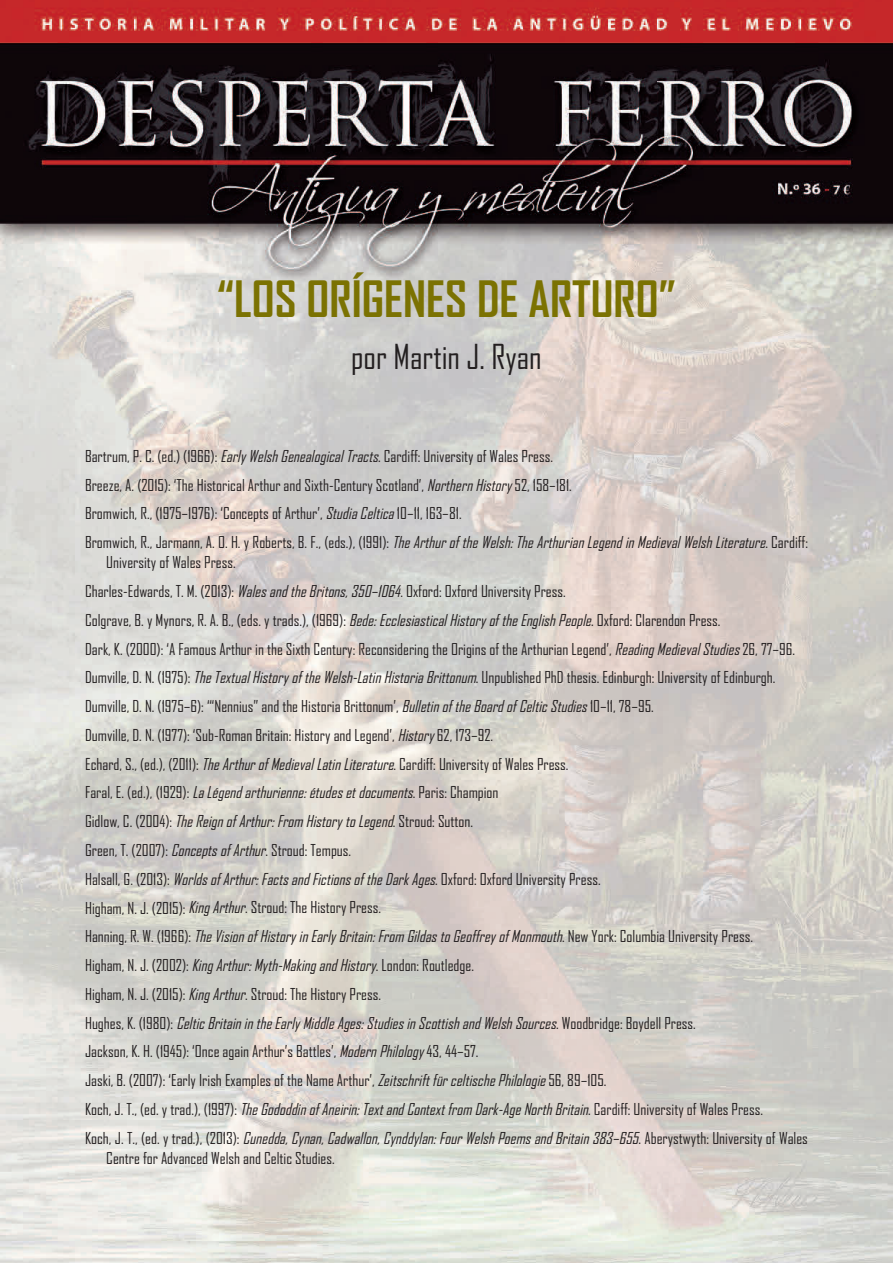
<style>
.page{position:relative;width:893px;height:1263px;background:#fff}
.page>*{position:absolute;margin:0;border:0;box-sizing:border-box;transform-origin:0 0}
.t1{font:700 48px "Agency FB";color:#7b7202}
.t2{font:33px "Agency FB";color:#231f20}
.t3{font:15.75px/28.8px "Agency FB";color:#231f20}
.s1{font-style:italic}
</style>
<div class="page">
<img style="left:0;top:0;width:893px;height:1263px">
<h1 class="t1" style="left:217px;top:273px;width:460px">“LOS ORÍGENES DE ARTURO”</h1>
<h2 class="t2" style="left:351px;top:339px;width:192px">por Martin J. Ryan</h2>
<p class="t3" style="left:85px;top:442px;width:724px">Bartrum, P. C. (ed.) (1966): <span class="s1">EarlyWelshGenealogicalTracts</span>. Cardiff: University of Wales Press.<br>Breeze, A. (2015): ‘The Historical Arthur and Sixth-Century Scotland’, <span class="s1">NorthernHistory</span>52, 158–181.<br>Bromwich, R., (1975–1976): ‘Concepts of Arthur’, <span class="s1">StudiaCeltica</span>10–11, 163–81.<br>B r o m w i c h , R . , J a r m a n n , A . O . H . y R o b e r t s , B . F . , ( e d s . ) , ( 1 9 9 1 ) : <span class="s1">TheArthuroftheWelsh:TheArthurianLegendinMedievalWelshLiterature</span>. C a r d i ff :</p>
<p class="t3" style="left:85px;top:549px;width:724px;text-indent:21px">University of Wales Press.<br>Charles-Edwards, T. M. (2013): <span class="s1">WalesandtheBritons,350–1064</span>. Oxford: Oxford University Press.<br>Colgrave, B. y Mynors, R. A. B., (eds. y trads.), (1969): <span class="s1">Bede:EcclesiasticalHistoryoftheEnglishPeople</span>. Oxford: Clarendon Press.<br>Dark, K. (2000): ‘A Famous Arthur in the Sixth Century: Reconsidering the Origins of the Arthurian Legend’, <span class="s1">ReadingMedievalStudies</span>26, 77–96.<br>Dumville, D. N. (1975): <span class="s1">TheTextualHistoryoftheWelsh-LatinHistoriaBrittonum</span>. Unpublished PhD thesis. Edinburgh: University of Edinburgh.<br>Dumville, D. N. (1975–6): ‘“Nennius” and the Historia Brittonum’, <span class="s1">BulletinoftheBoardofCelticStudies</span>10–11, 78–95.<br>Dumville, D. N. (1977): ‘Sub-Roman Britain: History and Legend’, <span class="s1">History</span>62, 173–92.<br>Echard, S., (ed.), (2011): <span class="s1">TheArthurofMedievalLatinLiterature</span>. Cardiff: University of Wales Press.<br>F a r a l , E . ( e d . ) , ( 1 9 2 9 ) : <span class="s1">LaLégendarthurienne:étudesetdocuments</span>. P a r i s : C h a m p i o n<br>G i d l o w , C . ( 2 0 0 4 ) : <span class="s1">TheReignofArthur:From HistorytoLegend</span>. S t r o u d : S u t t o n .<br>Green, T. (2007): <span class="s1">ConceptsofArthur</span>. Stroud: Tempus.<br>Halsall, G. (2013): <span class="s1">WorldsofArthur:FactsandFictionsoftheDarkAges</span>. Oxford: Oxford University Press.<br>Higham, N. J. (2015): <span class="s1">KingArthur</span>. Stroud: The History Press.<br>H a n n i n g , R . W . ( 1 9 6 6 ) : <span class="s1">TheVisionofHistoryinEarlyBritain:From GildastoGeoffreyofMonmouth</span>. N e w Y o r k : C o l u m b i a U n i v e r s i t y P r e s s .<br>Higham, N. J. (2002): <span class="s1">KingArthur:Myth-MakingandHistory</span>. London: Routledge.<br>Higham, N. J. (2015): <span class="s1">KingArthur</span>. Stroud: The History Press.<br>H u g h e s , K . ( 1 9 8 0 ) : <span class="s1">CelticBritainintheEarlyMiddleAges:StudiesinScottishandWelshSources</span>. W o o d b r i d g e : B o y d e l l P r e s s .<br>Jackson, K. H. (1945): ‘Once again Arthur’s Battles’, <span class="s1">ModernPhilology</span>43, 44–57.<br>Jaski, B. (2007): ‘Early Irish Examples of the Name Arthur’, <span class="s1">ZeitschriftfürceltischePhilologie</span>56, 89–105.<br>K o c h , J . T . , ( e d . y t r a d . ) , ( 1 9 9 7 ) : <span class="s1">TheGododdinofAneirin:TextandContextfrom Dark-AgeNorthBritain</span>. C a r d i ff : U n i v e r s i t y o f W a l e s P r e s s .<br>K o c h , J . T . , ( e d . y t r a d . ) , ( 2 0 1 3 ) : <span class="s1">Cunedda,Cynan,Cadwallon,Cynddylan:FourWelshPoemsandBritain383–655</span>. A b e r y s t w y t h : U n i v e r s i t y o f W a l e s</p>
<p class="t3" style="left:106px;top:1144px;width:230px">Centre for Advanced Welsh and Celtic Studies.</p>
</div>
